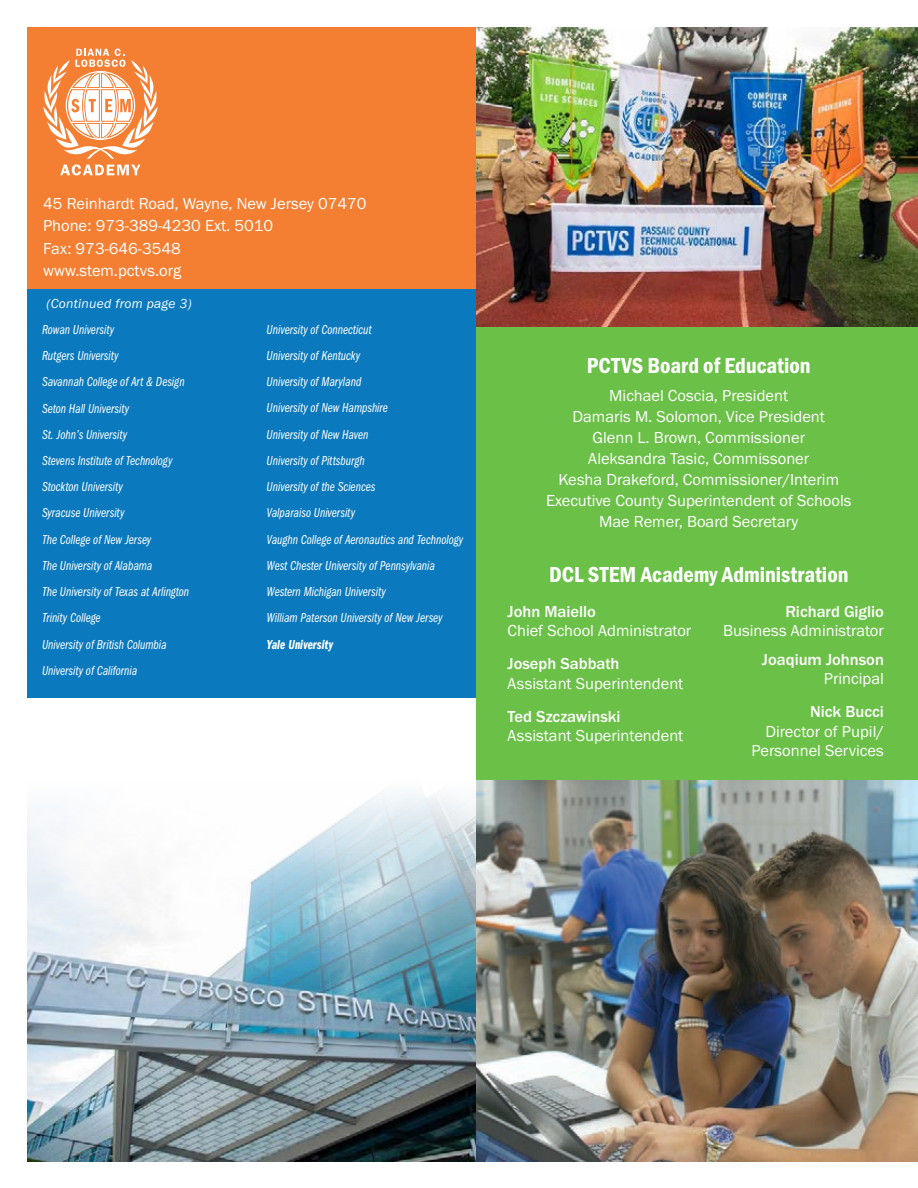
<style>
.page{position:relative;width:918px;height:1188px;background:#fff}
.page>*{position:absolute;margin:0;border:0;box-sizing:border-box;transform-origin:0 0}
.t1{font:22.5px "Franklin Gothic URW Con Dem";color:#fff}
.t2{font:16.5px/19.5px "Franklin Gothic URW Boo";color:#fff}
.t3{font:500 16.5px/19.5px "Franklin Gothic URW";color:#fff;text-align:right}
.t4{font:13.5px "Franklin Gothic URW Com Boo Ita";color:#fff}
.t5{font:13.5px "Franklin Gothic URW Boo Ita";letter-spacing:.02em;color:#fff}
.t6{font:13.5px "Franklin Gothic URW Com Dem Ita";color:#fff}
.s1{font-family:"Franklin Gothic URW";font-weight:500}
.s2{font-family:"Franklin Gothic URW Boo";font-weight:400}
</style>
<div class="page">
<div style="left:27px;top:27px;width:450px;height:262px;background:#f47f32"></div>
<div style="left:27px;top:289px;width:450px;height:409px;background:#0a79be"></div>
<div style="left:477px;top:326px;width:441px;height:525px;background:#6bc048"></div>
<img style="left:27px;top:781px;width:891px;height:381px">
<svg style="left:43px;top:49px;width:115px;height:126px"></svg>
<img style="left:477px;top:27px;width:441px;height:299px">
<p class="t2" style="left:43px;top:192px;width:325px;line-height:22.5px">45 Reinhardt Road, Wayne, New Jersey 07470<br>Phone: 973-389-4230 Ext. 5010</p>
<p class="t2" style="left:43px;top:237px;width:140px;line-height:22.5px">Fax: 973-646-3548 www.stem.pctvs.org</p>
<p class="t5" style="left:46px;top:295px;width:147px">(Continued from page 3)</p>
<p class="t4" style="left:42px;top:322px;width:74px">Rowan University</p>
<p class="t4" style="left:42px;top:348px;width:78px">Rutgers University</p>
<p class="t4" style="left:42px;top:374px;width:144px">Savannah College of Art &amp; Design</p>
<p class="t4" style="left:42px;top:401px;width:89px">Seton Hall University</p>
<p class="t4" style="left:42px;top:427px;width:87px">St. John’s University</p>
<p class="t4" style="left:42px;top:453px;width:132px">Stevens Institute of Technology</p>
<p class="t4" style="left:42px;top:479px;width:82px">Stockton University</p>
<p class="t4" style="left:42px;top:506px;width:84px">Syracuse University</p>
<p class="t4" style="left:42px;top:532px;width:111px">The College of New Jersey</p>
<p class="t4" style="left:42px;top:558px;width:112px">The University of Alabama</p>
<p class="t4" style="left:42px;top:584px;width:149px">The University of Texas at Arlington</p>
<p class="t4" style="left:42px;top:611px;width:60px">Trinity College</p>
<p class="t4" style="left:42px;top:637px;width:126px">University of British Columbia</p>
<p class="t4" style="left:42px;top:663px;width:97px">University of California</p>
<p class="t4" style="left:267px;top:322px;width:106px">University of Connecticut</p>
<p class="t4" style="left:267px;top:348px;width:95px">University of Kentucky</p>
<p class="t4" style="left:267px;top:374px;width:96px">University of Maryland</p>
<p class="t4" style="left:267px;top:401px;width:123px">University of New Hampshire</p>
<p class="t4" style="left:267px;top:427px;width:103px">University of New Haven</p>
<p class="t4" style="left:267px;top:453px;width:100px">University of Pittsburgh</p>
<p class="t4" style="left:267px;top:479px;width:110px">University of the Sciences</p>
<p class="t4" style="left:267px;top:506px;width:90px">Valparaiso University</p>
<p class="t4" style="left:267px;top:532px;width:198px">Vaughn College of Aeronautics and Technology</p>
<p class="t4" style="left:267px;top:558px;width:170px">West Chester University of Pennsylvania</p>
<p class="t4" style="left:267px;top:584px;width:121px">Western Michigan University</p>
<p class="t4" style="left:267px;top:611px;width:177px">William Paterson University of New Jersey</p>
<p class="t6" style="left:267px;top:637px;width:68px">Yale University</p>
<p class="t1" style="left:587px;top:350px;width:225px">PCTVS Board of Education</p>
<p class="t2" style="left:609px;top:385px;width:180px">Michael Coscia, President</p>
<p class="t2" style="left:573px;top:406px;width:254px">Damaris M. Solomon, Vice President</p>
<p class="t2" style="left:592px;top:427px;width:214px">Glenn L. Brown, Commissioner</p>
<p class="t2" style="left:588px;top:448px;width:223px">Aleksandra Tasic, Commissoner</p>
<p class="t2" style="left:558px;top:469px;width:282px">Kesha Drakeford, Commissioner/Interim</p>
<p class="t2" style="left:546px;top:490px;width:307px">Executive County Superintendent of Schools</p>
<p class="t2" style="left:599px;top:511px;width:201px">Mae Remer, Board Secretary</p>
<p class="t1" style="left:549px;top:559px;width:301px">DCL STEM Academy Administration</p>
<p class="t2" style="left:508px;top:601px;width:185px"><span class="s1">John Maiello<br></span>Chief School Administrator</p>
<p class="t2" style="left:508px;top:653px;width:177px"><span class="s1">Joseph Sabbath<br></span>Assistant Superintendent</p>
<p class="t2" style="left:508px;top:706px;width:177px"><span class="s1">Ted Szczawinski<br></span>Assistant Superintendent</p>
<p class="t2" style="left:723px;top:601px;width:162px;text-align:right"><span class="s1">Richard Giglio<br></span>Business Administrator</p>
<p class="t3" style="left:762px;top:649px;width:123px">Joaqium Johnson<br><span class="s2">Principal</span></p>
<p class="t2" style="left:751px;top:701px;width:134px;text-align:right"><span class="s1">Nick Bucci<br></span>Director of Pupil/<br>Personnel Services</p>
</div>
